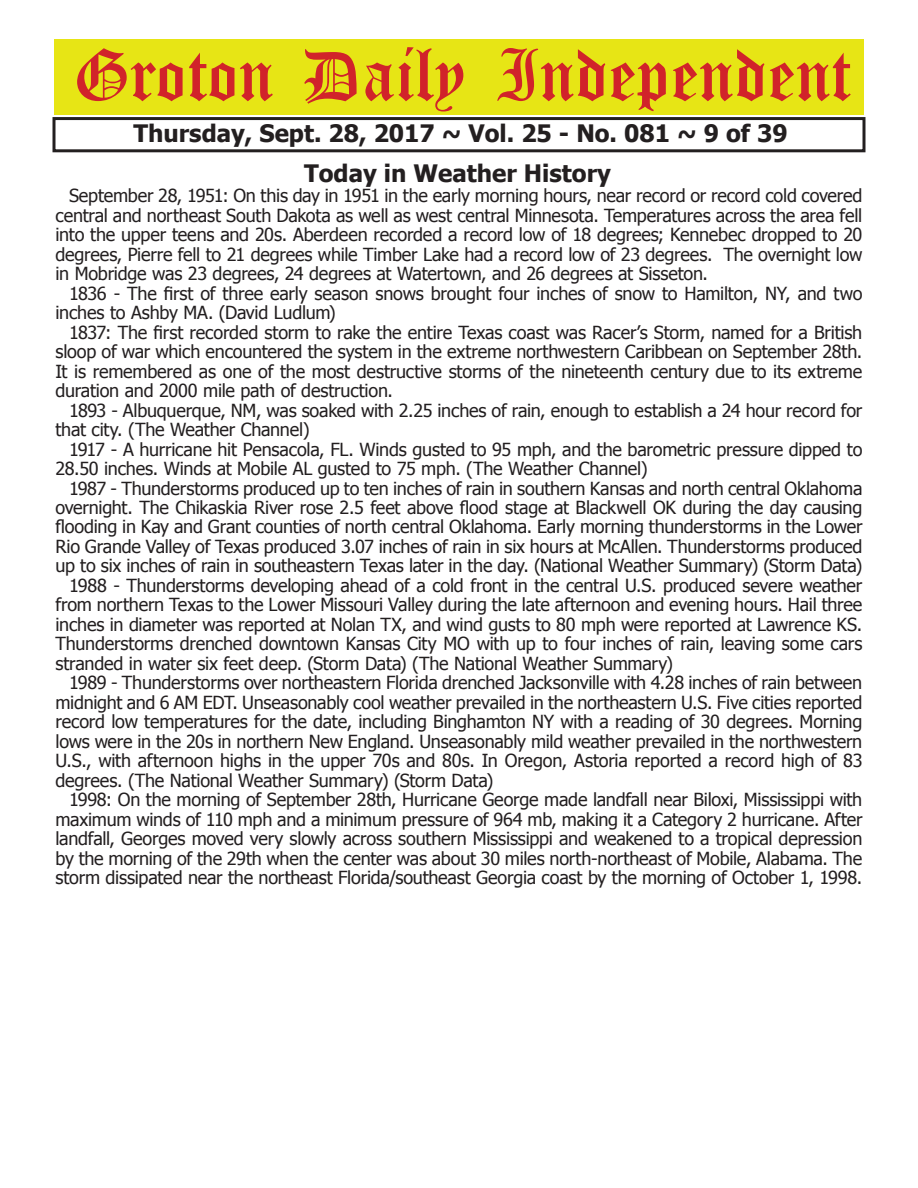
<style>
.page{position:relative;width:918px;height:1188px;background:#fff}
.page>*{position:absolute;margin:0;border:0;box-sizing:border-box;transform-origin:0 0}
.t1{font:54px "Old English Five";color:#d1232a}
.t2{font:700 24px "Tahoma";color:#231f20}
.t3{font:18px/19.5px "Tahoma";letter-spacing:-.01em;color:#231f20}
</style>
<div class="page">
<div style="left:52px;top:117px;width:814px;height:35px;border:3px solid #231f20"></div>
<div style="left:54px;top:40px;width:810px;height:75px;background:#e7e515"></div>
<h1 class="t1" style="left:73px;top:50px;width:779px">Groton Daily Independent</h1>
<h2 class="t2" style="left:133px;top:116px;width:656px">Thursday, Sept. 28, 2017 ~ Vol. 25 - No. 081 ~ 9 of 39</h2>
<h2 class="t2" style="left:304px;top:157px;width:308px">Today in Weather History</h2>
<p class="t3" style="left:56px;top:185px;width:809px;text-align:justify;text-indent:14px">September 28, 1951: On this day in 1951 in the early morning hours, near record or record cold covered central and northeast South Dakota as well as west central Minnesota. Temperatures across the area fell into the upper teens and 20s. Aberdeen recorded a record low of 18 degrees; Kennebec dropped to 20 degrees, Pierre fell to 21 degrees while Timber Lake had a record low of 23 degrees. The overnight low in Mobridge was 23 degrees, 24 degrees at Watertown, and 26 degrees at Sisseton.</p>
<p class="t3" style="left:56px;top:282px;width:809px;text-indent:14px">1836 - The first of three early season snows brought four inches of snow to Hamilton, NY, and two inches to Ashby MA. (David Ludlum)</p>
<p class="t3" style="left:56px;top:321px;width:808px;text-align:justify;text-indent:14px">1837: The first recorded storm to rake the entire Texas coast was Racer’s Storm, named for a British sloop of war which encountered the system in the extreme northwestern Caribbean on September 28th.<br>It is remembered as one of the most destructive storms of the nineteenth century due to its extreme duration and 2000 mile path of destruction.</p>
<p class="t3" style="left:56px;top:399px;width:808px;text-indent:14px">1893 - Albuquerque, NM, was soaked with 2.25 inches of rain, enough to establish a 24 hour record for that city. (The Weather Channel)</p>
<p class="t3" style="left:56px;top:438px;width:809px;text-indent:14px">1917 - A hurricane hit Pensacola, FL. Winds gusted to 95 mph, and the barometric pressure dipped to<br>28.50 inches. Winds at Mobile AL gusted to 75 mph. (The Weather Channel)</p>
<p class="t3" style="left:69px;top:477px;width:795px">1987 - Thunderstorms produced up to ten inches of rain in southern Kansas and north central Oklahoma</p>
<p class="t3" style="left:56px;top:497px;width:808px">overnight. The Chikaskia River rose 2.5 feet above flood stage at Blackwell OK during the day causing</p>
<p class="t3" style="left:56px;top:516px;width:808px">flooding in Kay and Grant counties of north central Oklahoma. Early morning thunderstorms in the Lower</p>
<p class="t3" style="left:56px;top:536px;width:808px">Rio Grande Valley of Texas produced 3.07 inches of rain in six hours at McAllen. Thunderstorms produced</p>
<p class="t3" style="left:56px;top:555px;width:808px">up to six inches of rain in southeastern Texas later in the day. (National Weather Summary) (Storm Data)</p>
<p class="t3" style="left:69px;top:575px;width:795px">1988 - Thunderstorms developing ahead of a cold front in the central U.S. produced severe weather</p>
<p class="t3" style="left:56px;top:594px;width:808px">from northern Texas to the Lower Missouri Valley during the late afternoon and evening hours. Hail three</p>
<p class="t3" style="left:56px;top:614px;width:808px">inches in diameter was reported at Nolan TX, and wind gusts to 80 mph were reported at Lawrence KS.</p>
<p class="t3" style="left:56px;top:633px;width:809px">Thunderstorms drenched downtown Kansas City MO with up to four inches of rain, leaving some cars</p>
<p class="t3" style="left:56px;top:653px;width:619px">stranded in water six feet deep. (Storm Data) (The National Weather Summary)</p>
<p class="t3" style="left:69px;top:672px;width:795px">1989 - Thunderstorms over northeastern Florida drenched Jacksonville with 4.28 inches of rain between</p>
<p class="t3" style="left:56px;top:692px;width:808px">midnight and 6 AM EDT. Unseasonably cool weather prevailed in the northeastern U.S. Five cities reported</p>
<p class="t3" style="left:56px;top:711px;width:808px">record low temperatures for the date, including Binghamton NY with a reading of 30 degrees. Morning</p>
<p class="t3" style="left:56px;top:731px;width:808px">lows were in the 20s in northern New England. Unseasonably mild weather prevailed in the northwestern</p>
<p class="t3" style="left:56px;top:750px;width:809px">U.S., with afternoon highs in the upper 70s and 80s. In Oregon, Astoria reported a record high of 83</p>
<p class="t3" style="left:56px;top:770px;width:439px">degrees. (The National Weather Summary) (Storm Data)</p>
<p class="t3" style="left:69px;top:789px;width:795px">1998: On the morning of September 28th, Hurricane George made landfall near Biloxi, Mississippi with</p>
<p class="t3" style="left:56px;top:809px;width:809px">maximum winds of 110 mph and a minimum pressure of 964 mb, making it a Category 2 hurricane. After</p>
<p class="t3" style="left:56px;top:828px;width:808px">landfall, Georges moved very slowly across southern Mississippi and weakened to a tropical depression</p>
<p class="t3" style="left:56px;top:848px;width:808px">by the morning of the 29th when the center was about 30 miles north-northeast of Mobile, Alabama. The</p>
<p class="t3" style="left:56px;top:867px;width:808px">storm dissipated near the northeast Florida/southeast Georgia coast by the morning of October 1, 1998.</p>
</div>
